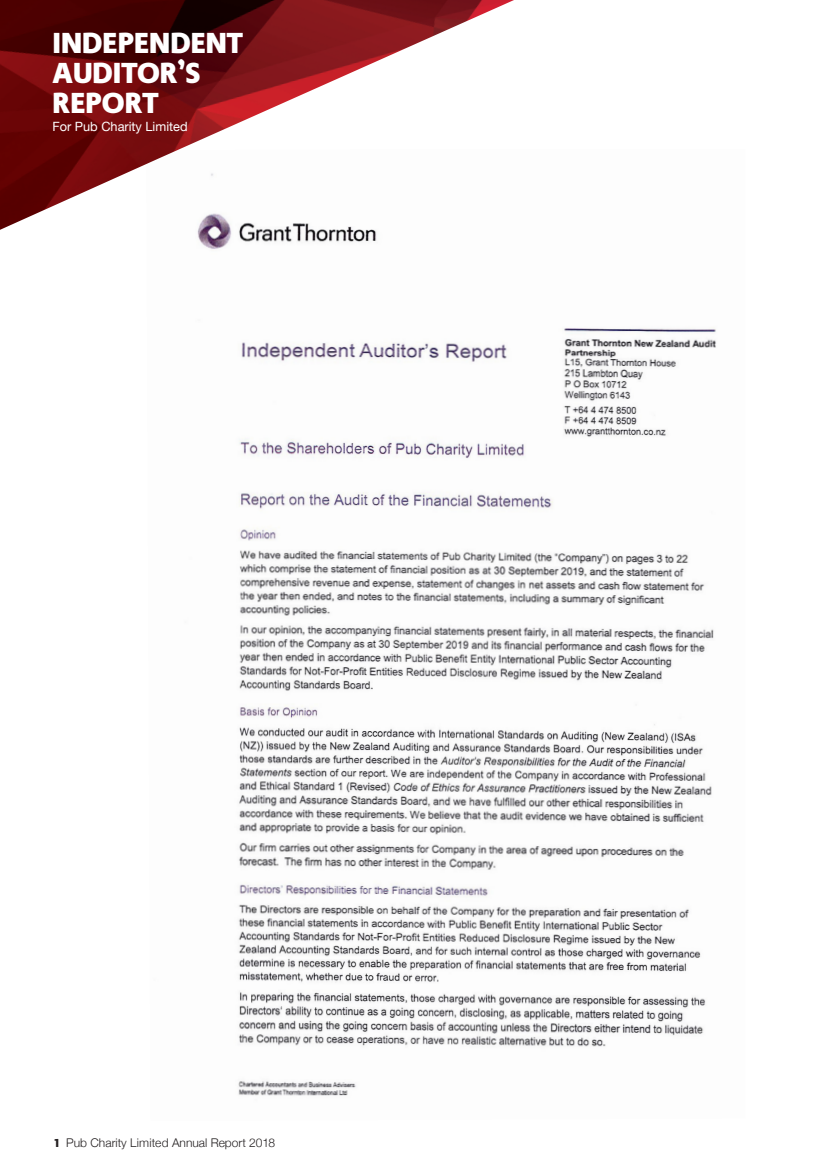
<style>
.page{position:relative;width:830px;height:1170px;background:#fff}
.page>*{position:absolute;margin:0;border:0;box-sizing:border-box;transform-origin:0 0}
.CAPS_heading__20pt{font:900 30px/30px "Adagio Sans";color:#fff}
.Body__copy_-_first_l{font:12.75px "Helvetica Neue";color:#fff}
.t1{font:300 12px "Helvetica Neue";color:#231f20}
.s1{font-family:"Adagio Sans";font-weight:900}
</style>
<div class="page">
<img style="left:197px;top:230px;width:519px;height:866px">
<img style="left:0;top:0;width:514px;height:230px">
<p class="CAPS_heading__20pt" style="left:53px;top:29px;width:192px">INDEPENDENT<br>AUDITOR’S<br>REPORT</p>
<p class="Body__copy_-_first_l" style="left:52px;top:117px;width:137px">For Pub Charity Limited</p>
<p class="t1" style="left:54px;top:1132px;width:222px"><span class="s1">1</span> Pub Charity Limited Annual Report 2018</p>
</div>
